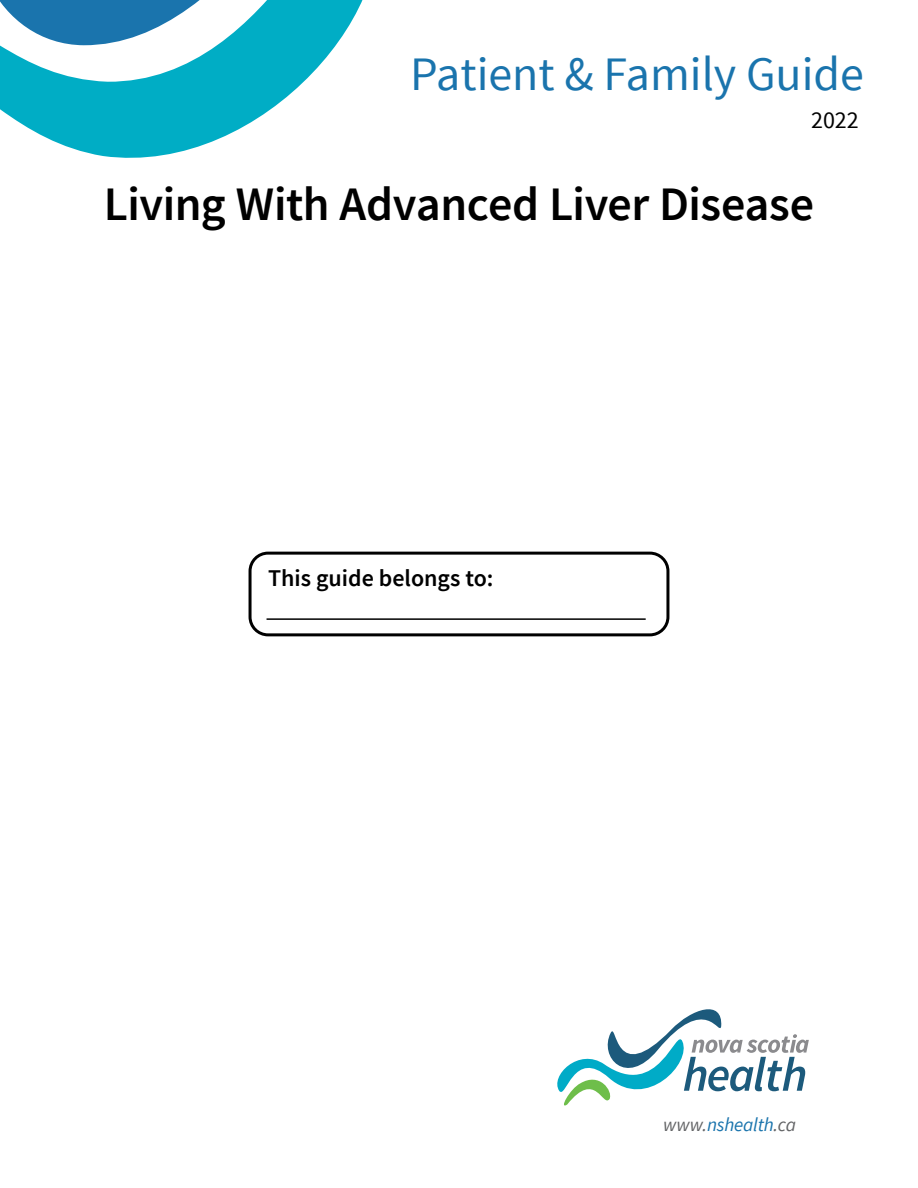
<style>
.page{position:relative;width:918px;height:1188px;background:#fff}
.page>*{position:absolute;margin:0;border:0;box-sizing:border-box;transform-origin:0 0}
.Pamphlet_Title{font:600 48px "Source Sans Pro";letter-spacing:-.01em;color:#000}
.t1{font:48px "Source Sans Pro";color:#1a74ad}
.body_text{font:600 24px "Source Sans Pro";color:#000}
.t2{font:24px "Source Sans Pro";color:#000}
.t3{font:italic 19.2px "Source Sans Pro";letter-spacing:-.01em;color:#1a74ad}
.s1{color:#636466}
</style>
<div class="page">
<hr style="left:267px;top:618px;width:379px;height:2px;background:#000">
<div style="left:249px;top:552px;width:420px;height:84px;border:3px solid #000;border-radius:18px"></div>
<svg style="left:0;top:0;width:363px;height:158px"></svg>
<svg style="left:557px;top:1009px;width:252px;height:97px"></svg>
<p class="t1" style="left:410px;top:44px;width:455px">Patient &amp; Family Guide</p>
<p class="t2" style="left:811px;top:105px;width:49px">2022</p>
<p class="Pamphlet_Title" style="left:104px;top:173px;width:712px">Living With Advanced Liver Disease</p>
<p class="body_text" style="left:268px;top:563px;width:227px">This guide belongs to:</p>
<p class="t3" style="left:663px;top:1113px;width:134px"><span class="s1">www.</span>nshealth<span class="s1">.ca</span></p>
</div>
